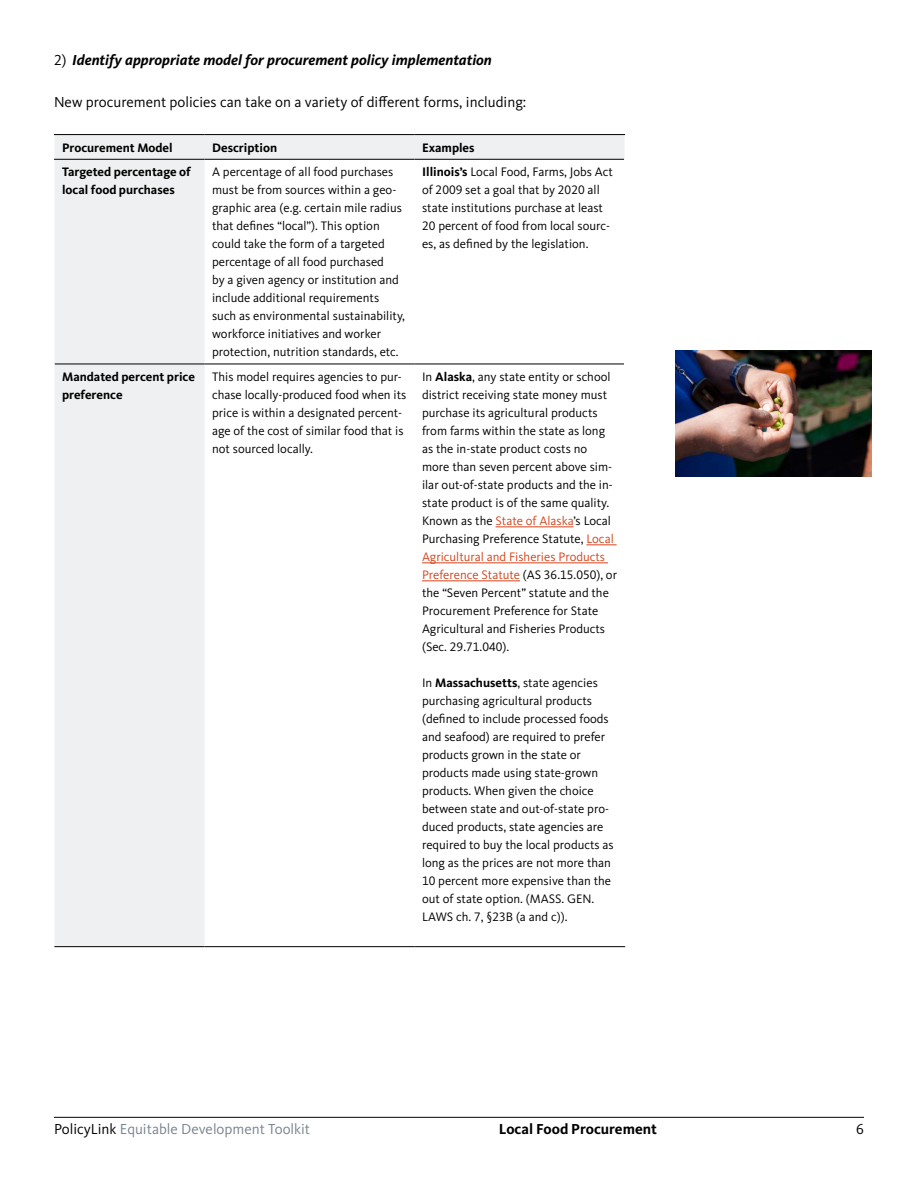
<style>
.page{position:relative;width:918px;height:1188px;background:#fff}
.page>*{position:absolute;margin:0;border:0;box-sizing:border-box;transform-origin:0 0}
.t1{font:15px "Kievit OT";color:#000}
.t2{font:italic 700 15px "Kievit OT";color:#000}
.t3{font:15px "Kievit OT";color:#7a838d}
.t4{font:700 15px "Kievit OT";color:#000}
.t5{font:12.75px/18px "Kievit OT";color:#000}
.t6{font:700 12.75px/18px "Kievit OT";color:#000}
.s1{font-weight:400;font-style:normal}
.s2{font-weight:700}
.s3{color:#d4451d}
.s4{color:#000}
</style>
<div class="page">
<hr style="left:54px;top:1117px;width:810px;height:1px;background:#000">
<svg style="left:55px;top:135px;width:570px;height:811px"></svg>
<hr style="left:54px;top:134px;width:151px;height:1px;background:#000">
<hr style="left:205px;top:134px;width:210px;height:1px;background:#000">
<hr style="left:415px;top:134px;width:210px;height:1px;background:#000">
<hr style="left:54px;top:159px;width:151px;height:1px;background:#000">
<hr style="left:205px;top:159px;width:210px;height:1px;background:#000">
<hr style="left:415px;top:159px;width:209px;height:1px;background:#000">
<hr style="left:55px;top:364px;width:150px;height:1px;background:#000">
<hr style="left:205px;top:364px;width:210px;height:1px;background:#000">
<hr style="left:415px;top:364px;width:209px;height:1px;background:#000">
<hr style="left:54px;top:946px;width:151px;height:1px;background:#000">
<hr style="left:205px;top:946px;width:210px;height:1px;background:#000">
<hr style="left:415px;top:946px;width:210px;height:1px;background:#000">
<hr style="left:496px;top:527px;width:78px;height:1px;background:#d4451d">
<hr style="left:586px;top:545px;width:31px;height:1px;background:#d4451d">
<hr style="left:422px;top:563px;width:186px;height:1px;background:#d4451d">
<hr style="left:422px;top:581px;width:98px;height:1px;background:#d4451d">
<img style="left:675px;top:350px;width:197px;height:127px">
<p class="t2" style="left:54px;top:51px;width:439px"><span class="s1">2)</span> Identify appropriate model for procurement policy implementation</p>
<p class="t1" style="left:54px;top:94px;width:474px">New procurement policies can take on a variety of different forms, including:</p>
<p class="t6" style="left:62px;top:139px;width:112px">Procurement Model</p>
<p class="t6" style="left:212px;top:139px;width:67px">Description</p>
<p class="t6" style="left:422px;top:139px;width:54px">Examples</p>
<p class="t6" style="left:62px;top:163px;width:130px">Targeted percentage of local food purchases</p>
<p class="t5" style="left:212px;top:163px;width:194px">A percentage of all food purchases must be from sources within a geo&shy;graphic area (e.g. certain mile radius that defines “local”). This option could take the form of a targeted percentage of all food purchased<br>by a given agency or institution and include additional requirements such as environmental sustainability, workforce initiatives and worker protection, nutrition standards, etc.</p>
<p class="t5" style="left:422px;top:163px;width:192px"><span class="s2">Illinois’s</span> Local Food, Farms, Jobs Act of 2009 set a goal that by 2020 all state institutions purchase at least 20 percent of food from local sourc&shy;es, as defined by the legislation.</p>
<p class="t6" style="left:62px;top:368px;width:135px">Mandated percent price preference</p>
<p class="t5" style="left:212px;top:368px;width:196px">This model requires agencies to pur&shy;chase locally-produced food when its price is within a designated percent&shy;age of the cost of similar food that is not sourced locally.</p>
<p class="t5" style="left:422px;top:368px;width:197px">In <span class="s2">Alaska</span>, any state entity or school district receiving state money must purchase its agricultural products from farms within the state as long as the in-state product costs no more than seven percent above sim&shy;ilar out-of-state products and the in&shy;state product is of the same quality.<br>Known as the <span class="s3">State of Alaska</span>’s Local Purchasing Preference Statute, <span class="s3">Local Agricultural and Fisheries Products Preference Statute</span> (AS 36.15.050), or the “Seven Percent” statute and the Procurement Preference for State Agricultural and Fisheries Products (Sec. 29.71.040).</p>
<p class="t5" style="left:422px;top:674px;width:193px">In <span class="s2">Massachusetts</span>, state agencies purchasing agricultural products (defined to include processed foods and seafood) are required to prefer products grown in the state or products made using state-grown products. When given the choice between state and out-of-state pro&shy;duced products, state agencies are required to buy the local products as long as the prices are not more than 10 percent more expensive than the out of state option. (MASS. GEN.<br>LAWS ch. 7, §23B (a and c)).</p>
<p class="t3" style="left:54px;top:1121px;width:258px"><span class="s4">PolicyLink</span> Equitable Development Toolkit</p>
<p class="t4" style="left:499px;top:1120px;width:160px">Local Food Procurement</p>
<p class="t1" style="left:856px;top:1121px;width:9px">6</p>
</div>
